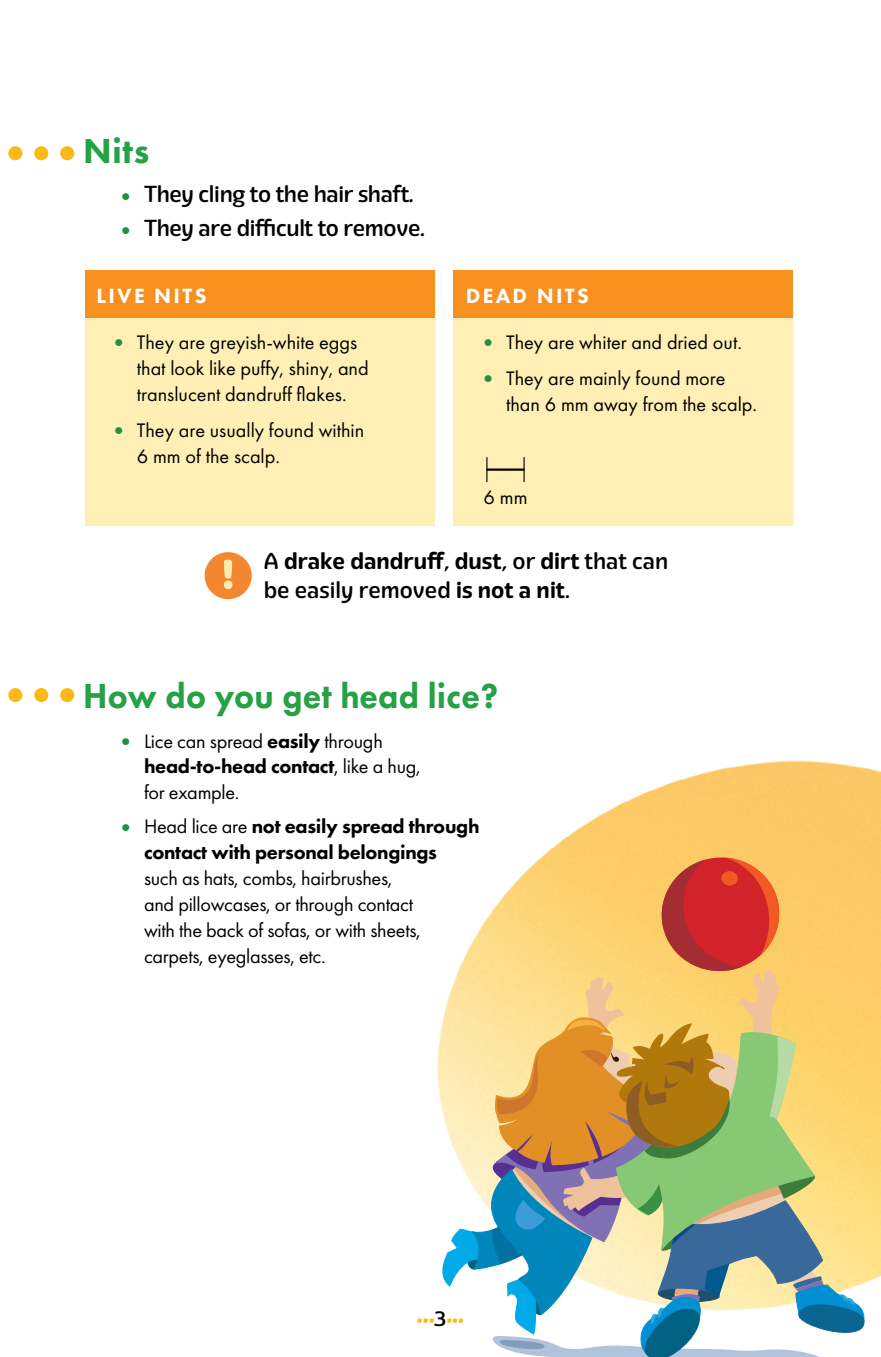
<style>
.page{position:relative;width:881px;height:1357px;background:#fff}
.page>*{position:absolute;margin:0;border:0;box-sizing:border-box;transform-origin:0 0}
.t1{font:800 36px "Futura PT";letter-spacing:.01em;color:#26a146;scale:.94 1}
.t2{font:800 36px "Futura PT";letter-spacing:.01em;color:#26a146}
.t3{font:700 22.5px/28.1px "Eigerdals";color:#000}
.t4{font:500 22.5px "Eigerdals";letter-spacing:-.015em;color:#000}
.t5{font:800 21.38px "Futura PT";letter-spacing:.11em;color:#fff}
.t6{font:20.25px/25.9px "Futura PT";color:#000}
.t7{font:800 20.25px/25.9px "Futura PT";letter-spacing:-.015em;color:#000;text-align:center}
.t8{font:500 20.25px "Eigerdals";color:#fdb913}
.s1{font-family:"Futura PT";font-weight:600;font-size:24.75px;color:#23903b}
.s2{font-weight:600;font-size:24.75px;color:#23903b}
.s3{font-weight:500}
.s4{font-weight:800}
.s5{font-weight:400}
.s6{color:#000}
</style>
<div class="page">
<img style="left:547px;top:760px;width:334px;height:522px">
<svg style="left:437px;top:852px;width:430px;height:505px;background:#cbbc8c"></svg>
<div style="left:85px;top:318px;width:349px;height:208px;background:#ffefb4"></div>
<div style="left:453px;top:318px;width:339px;height:208px;background:#ffefb4"></div>
<div style="left:453px;top:270px;width:339px;height:48px;background:#f7901e"></div>
<div style="left:85px;top:270px;width:349px;height:48px;background:#f7901e"></div>
<svg style="left:486px;top:457px;width:1px;height:25px"></svg>
<hr style="left:523px;top:457px;width:2px;height:25px;background:#000">
<hr style="left:486px;top:468px;width:39px;height:3px;background:#000">
<div style="left:60px;top:688px;width:14px;height:14px;background:#fdb913;border-radius:50%"></div>
<div style="left:34px;top:688px;width:14px;height:14px;background:#fdb913;border-radius:50%"></div>
<div style="left:8px;top:688px;width:14px;height:14px;background:#fdb913;border-radius:50%"></div>
<div style="left:60px;top:146px;width:14px;height:14px;background:#fdb913;border-radius:50%"></div>
<div style="left:34px;top:146px;width:14px;height:14px;background:#fdb913;border-radius:50%"></div>
<div style="left:8px;top:146px;width:14px;height:14px;background:#fdb913;border-radius:50%"></div>
<div style="left:205px;top:552px;width:47px;height:47px;background:#f38730;border-radius:50%"></div>
<svg style="left:224px;top:560px;width:8px;height:29px"></svg>
<h1 class="t2" style="left:83px;top:128px;width:68px">Nits</h1>
<p class="t4" style="left:114px;top:181px;width:302px"><span class="s1">•</span> They cling to the hair shaft.</p>
<p class="t4" style="left:114px;top:215px;width:313px"><span class="s1">•</span> They are difficult to remove.</p>
<p class="t5" style="left:96px;top:282px;width:112px">LIVE NITS</p>
<p class="t6" style="left:137px;top:329px;width:233px;text-indent:-30px"><span class="s2">•</span> They are greyish-white eggs that look like puffy, shiny, and translucent dandruff flakes.</p>
<p class="t6" style="left:137px;top:417px;width:229px;text-indent:-30px"><span class="s2">•</span> They are usually found within<br>6 mm of the scalp.</p>
<p class="t5" style="left:466px;top:282px;width:125px">DEAD NITS</p>
<p class="t6" style="left:476px;top:329px;width:268px"><span class="s2">•</span> They are whiter and dried out.</p>
<p class="t6" style="left:506px;top:365px;width:253px;text-indent:-30px"><span class="s2">•</span> They are mainly found more than 6 mm away from the scalp.</p>
<p class="t6" style="left:484px;top:484px;width:45px">6 mm</p>
<p class="t3" style="left:264px;top:547px;width:406px"><span class="s3">A</span> drake dandruff<span class="s3">,</span> dust<span class="s3">, or</span> dirt <span class="s3">that can be easily removed</span> is not a nit<span class="s3">.</span></p>
<h1 class="t1" style="left:83px;top:674px;width:443px">How do you get head lice?</h1>
<p class="t6" style="left:144px;top:728px;width:278px;text-indent:-30px"><span class="s2">•</span> Lice can spread <span class="s4">easily</span> through <span class="s4">head-to-head contact</span>, like a hug, for example.</p>
<p class="t7" style="left:114px;top:813px;width:367px"><span class="s2">•</span> <span class="s5">Head lice are</span> not easily spread through contact with personal belongings</p>
<p class="t6" style="left:144px;top:865px;width:278px">such as hats, combs, hairbrushes, and pillowcases, or through contact with the back of sofas, or with sheets, carpets, eyeglasses, etc.</p>
<p class="t8" style="left:417px;top:1307px;width:49px">•••<span class="s6">3</span>•••</p>
</div>
